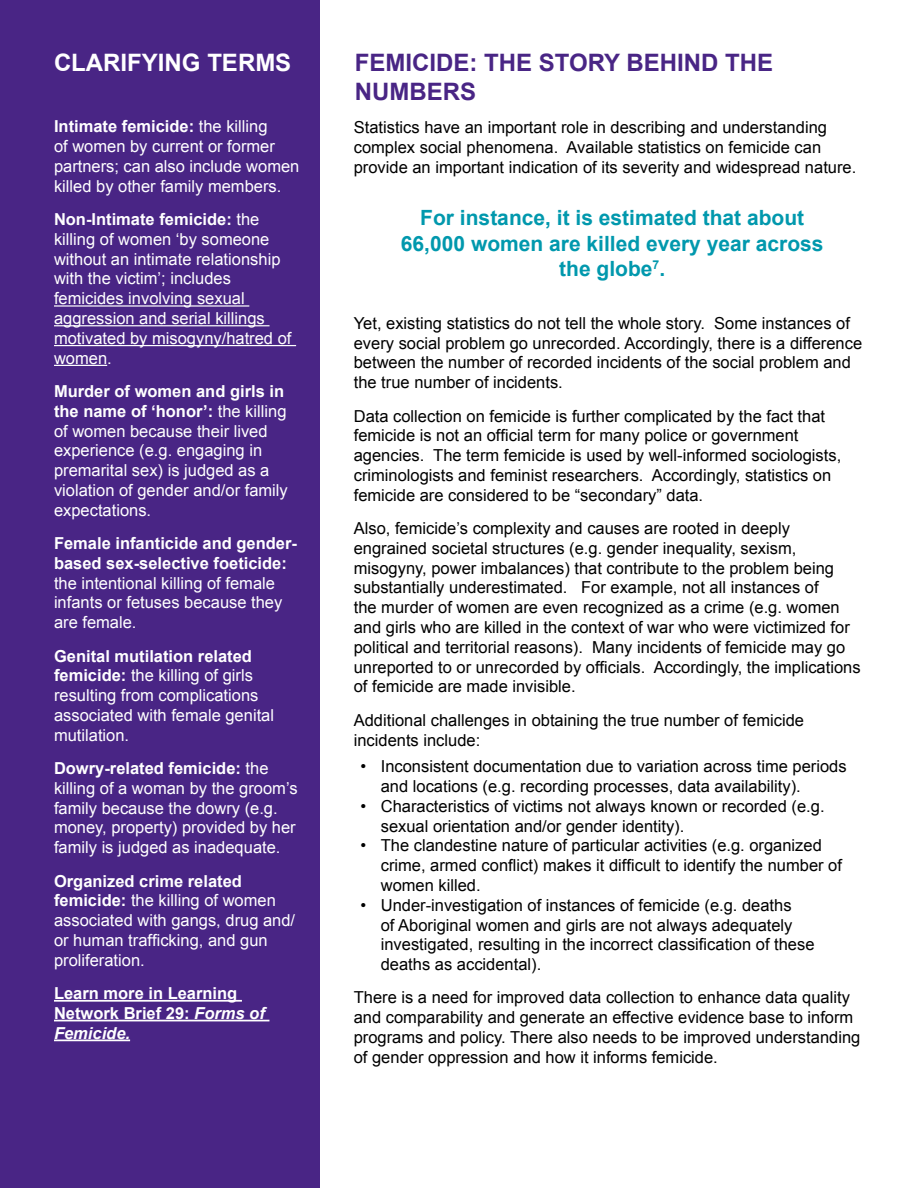
<style>
.page{position:relative;width:918px;height:1188px;background:#fff}
.page>*{position:absolute;margin:0;border:0;box-sizing:border-box;transform-origin:0 0}
.t1{font:700 24px/28.8px "Arial";color:#492585}
.t2{font:700 24px "Arial";color:#fff}
.t3{font:700 21px/25.2px "Arial";color:#0198ad;text-align:center}
.t4{font:16.5px/19.8px "Arial";color:#000}
.t5{font:16.5px/19.8px "Arial";color:#fff}
.t6{font:700 16.5px/19.8px "Arial";color:#fff}
.s1{font-weight:700}
.s2{font-style:italic}
</style>
<div class="page">
<div style="left:0;top:0;width:319px;height:1188px;background:#492585"></div>
<hr style="left:54px;top:305px;width:195px;height:2px;background:#fff">
<hr style="left:54px;top:325px;width:216px;height:1px;background:#fff">
<hr style="left:54px;top:345px;width:242px;height:1px;background:#fff">
<hr style="left:54px;top:365px;width:53px;height:1px;background:#fff">
<hr style="left:54px;top:1000px;width:188px;height:2px;background:#fff">
<hr style="left:54px;top:1020px;width:215px;height:1px;background:#fff">
<hr style="left:54px;top:1040px;width:76px;height:1px;background:#fff">
<h1 class="t2" style="left:54px;top:47px;width:239px">CLARIFYING TERMS</h1>
<p class="t5" style="left:54px;top:117px;width:247px"><span class="s1">Intimate femicide:</span> the killing<br>of women by current or former partners; can also include women killed by other family members.</p>
<p class="t5" style="left:54px;top:210px;width:239px"><span class="s1">Non-Intimate femicide:</span> the killing of women ‘by someone without an intimate relationship with the victim’; includes femicides involving sexual aggression and serial killings motivated by misogyny/hatred of women.</p>
<p class="t5" style="left:54px;top:381px;width:235px"><span class="s1">Murder of women and girls in the name of ‘honor’:</span> the killing of women because their lived experience (e.g. engaging in premarital sex) is judged as a violation of gender and/or family expectations.</p>
<p class="t6" style="left:54px;top:534px;width:244px">Female infanticide and gender&shy;based sex-selective foeticide:</p>
<p class="t5" style="left:54px;top:573px;width:230px">the intentional killing of female infants or fetuses because they are female.</p>
<p class="t5" style="left:54px;top:646px;width:222px"><span class="s1">Genital mutilation related femicide:</span> the killing of girls resulting from complications associated with female genital mutilation.</p>
<p class="t5" style="left:54px;top:759px;width:245px"><span class="s1">Dowry-related femicide:</span> the killing of a woman by the groom’s family because the dowry (e.g. money, property) provided by her family is judged as inadequate.</p>
<p class="t5" style="left:54px;top:871px;width:243px"><span class="s1">Organized crime related femicide:</span> the killing of women associated with gangs, drug and/ or human trafficking, and gun proliferation.</p>
<p class="t6" style="left:54px;top:984px;width:212px">Learn more in Learning<br>Network Brief 29: <span class="s2">Forms of<br>Femicide.</span></p>
<h1 class="t1" style="left:355px;top:49px;width:420px">FEMICIDE: THE STORY BEHIND THE<br>NUMBERS</h1>
<p class="t4" style="left:354px;top:118px;width:504px">Statistics have an important role in describing and understanding complex social phenomena. Available statistics on femicide can provide an important indication of its severity and widespread nature.</p>
<p class="t3" style="left:401px;top:206px;width:424px">For instance, it is estimated that about<br>66,000 women are killed every year across the globe<sup>7</sup>.</p>
<p class="t4" style="left:354px;top:313px;width:510px">Yet, existing statistics do not tell the whole story. Some instances of every social problem go unrecorded. Accordingly, there is a difference between the number of recorded incidents of the social problem and the true number of incidents.</p>
<p class="t4" style="left:354px;top:406px;width:489px">Data collection on femicide is further complicated by the fact that femicide is not an official term for many police or government agencies. The term femicide is used by well-informed sociologists, criminologists and feminist researchers. Accordingly, statistics on femicide are considered to be “secondary” data.</p>
<p class="t4" style="left:354px;top:519px;width:508px">Also, femicide’s complexity and causes are rooted in deeply engrained societal structures (e.g. gender inequality, sexism, misogyny, power imbalances) that contribute to the problem being substantially underestimated. For example, not all instances of<br>the murder of women are even recognized as a crime (e.g. women and girls who are killed in the context of war who were victimized for political and territorial reasons). Many incidents of femicide may go unreported to or unrecorded by officials. Accordingly, the implications of femicide are made invisible.</p>
<p class="t4" style="left:354px;top:710px;width:452px">Additional challenges in obtaining the true number of femicide incidents include:</p>
<p class="t4" style="left:381px;top:757px;width:467px;text-indent:-20px">• Inconsistent documentation due to variation across time periods and locations (e.g. recording processes, data availability).</p>
<p class="t4" style="left:381px;top:796px;width:445px;text-indent:-20px">• Characteristics of victims not always known or recorded (e.g. sexual orientation and/or gender identity).</p>
<p class="t4" style="left:381px;top:836px;width:463px;text-indent:-20px">• The clandestine nature of particular activities (e.g. organized crime, armed conflict) makes it difficult to identify the number of women killed.</p>
<p class="t4" style="left:381px;top:895px;width:435px;text-indent:-20px">• Under-investigation of instances of femicide (e.g. deaths<br>of Aboriginal women and girls are not always adequately investigated, resulting in the incorrect classification of these deaths as accidental).</p>
<p class="t4" style="left:354px;top:988px;width:508px">There is a need for improved data collection to enhance data quality and comparability and generate an effective evidence base to inform programs and policy. There also needs to be improved understanding of gender oppression and how it informs femicide.</p>
</div>
